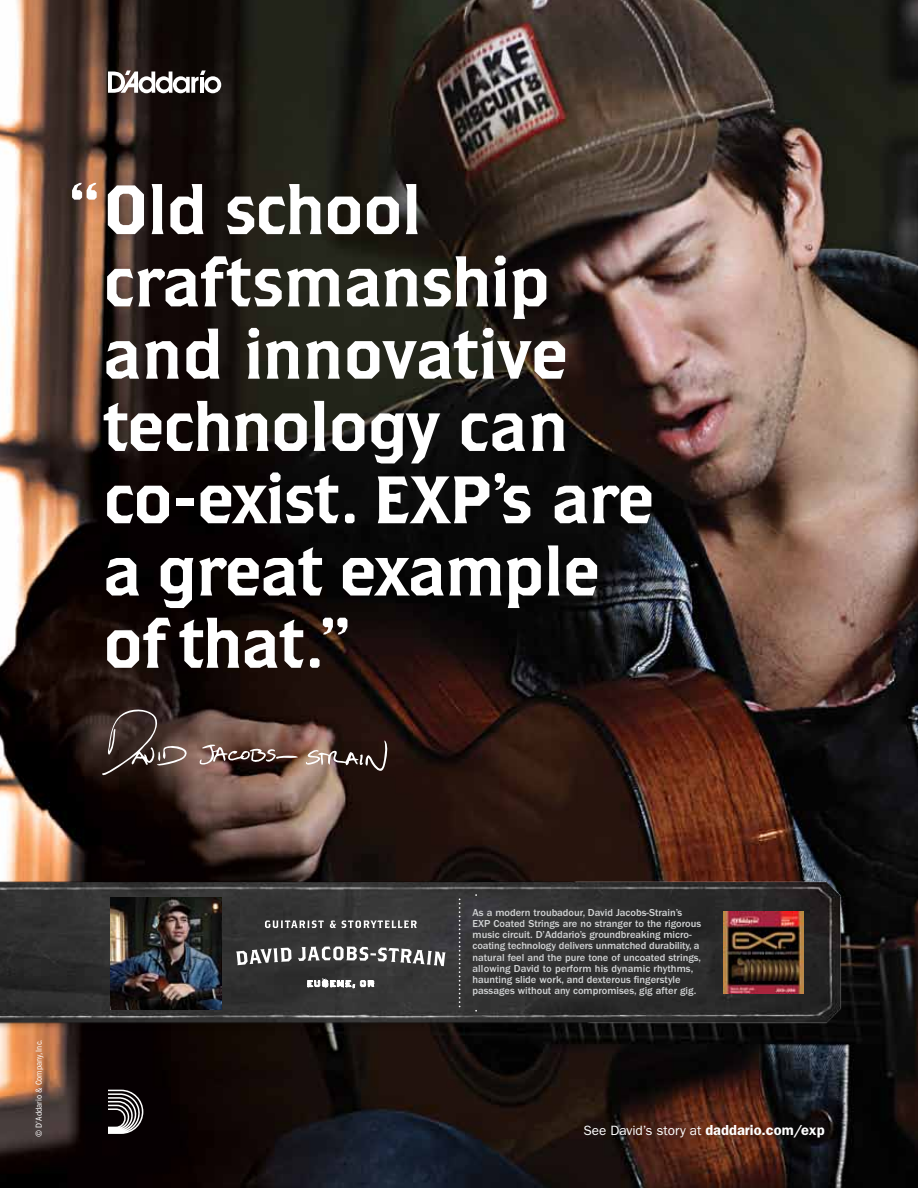
<style>
.page{position:relative;width:918px;height:1188px;background:#fff}
.page>*{position:absolute;margin:0;border:0;box-sizing:border-box;transform-origin:0 0}
.t1{font:13.5px "ITC Franklin Gothic Std";color:#fff}
.t2{font:500 10.5px/11.2px "ITC Franklin Gothic Std";color:#d1d3d4}
.t3{font:condensed 9px "ITC Franklin Gothic Std";color:#fff}
.s1{font-weight:600;font-size:14.7px}
</style>
<div class="page">
<img style="left:0;top:0;width:918px;height:1188px">
<img style="left:0;top:881px;width:848px;height:159px">
<img style="left:110px;top:898px;width:111px;height:111px">
<svg style="left:108px;top:70px;width:113px;height:23px"></svg>
<svg style="left:108px;top:1090px;width:36px;height:44px"></svg>
<svg style="left:459px;top:899px;width:1px;height:108px"></svg>
<img style="left:723px;top:911px;width:81px;height:82px">
<svg style="left:72px;top:183px;width:25px;height:17px"></svg>
<svg style="left:108px;top:185px;width:36px;height:49px"></svg>
<svg style="left:152px;top:184px;width:11px;height:50px"></svg>
<svg style="left:170px;top:184px;width:33px;height:50px"></svg>
<svg style="left:227px;top:184px;width:95px;height:50px"></svg>
<svg style="left:328px;top:197px;width:32px;height:37px"></svg>
<svg style="left:367px;top:197px;width:32px;height:37px"></svg>
<svg style="left:406px;top:184px;width:12px;height:50px"></svg>
<svg style="left:107px;top:256px;width:233px;height:50px"></svg>
<svg style="left:347px;top:256px;width:159px;height:50px"></svg>
<svg style="left:512px;top:268px;width:34px;height:51px"></svg>
<svg style="left:106px;top:341px;width:33px;height:38px"></svg>
<svg style="left:145px;top:341px;width:34px;height:38px"></svg>
<svg style="left:186px;top:329px;width:33px;height:50px"></svg>
<svg style="left:247px;top:328px;width:13px;height:51px"></svg>
<svg style="left:266px;top:341px;width:33px;height:38px"></svg>
<svg style="left:306px;top:341px;width:34px;height:38px"></svg>
<svg style="left:347px;top:328px;width:218px;height:51px"></svg>
<svg style="left:104px;top:403px;width:57px;height:48px"></svg>
<svg style="left:167px;top:401px;width:101px;height:50px"></svg>
<svg style="left:275px;top:413px;width:32px;height:38px"></svg>
<svg style="left:314px;top:401px;width:12px;height:50px"></svg>
<svg style="left:332px;top:413px;width:32px;height:38px"></svg>
<svg style="left:371px;top:413px;width:69px;height:50px"></svg>
<svg style="left:462px;top:413px;width:63px;height:38px"></svg>
<svg style="left:531px;top:413px;width:34px;height:38px"></svg>
<svg style="left:107px;top:486px;width:62px;height:37px"></svg>
<div style="left:176px;top:498px;width:18px;height:7px;background:#fff"></div>
<svg style="left:201px;top:472px;width:138px;height:51px"></svg>
<svg style="left:345px;top:514px;width:10px;height:9px"></svg>
<svg style="left:378px;top:476px;width:111px;height:47px"></svg>
<svg style="left:495px;top:473px;width:35px;height:50px"></svg>
<svg style="left:555px;top:485px;width:96px;height:38px"></svg>
<svg style="left:106px;top:558px;width:33px;height:38px"></svg>
<svg style="left:161px;top:558px;width:32px;height:50px"></svg>
<svg style="left:199px;top:548px;width:123px;height:48px"></svg>
<svg style="left:343px;top:558px;width:158px;height:38px"></svg>
<svg style="left:507px;top:558px;width:34px;height:50px"></svg>
<svg style="left:548px;top:545px;width:12px;height:51px"></svg>
<svg style="left:567px;top:558px;width:30px;height:38px"></svg>
<svg style="left:107px;top:618px;width:64px;height:50px"></svg>
<svg style="left:179px;top:618px;width:60px;height:50px"></svg>
<svg style="left:245px;top:620px;width:59px;height:48px"></svg>
<svg style="left:310px;top:658px;width:10px;height:10px"></svg>
<svg style="left:323px;top:618px;width:24px;height:16px"></svg>
<svg style="left:307px;top:980px;width:67px;height:9px"></svg>
<svg style="left:236px;top:948px;width:56px;height:17px"></svg>
<svg style="left:298px;top:947px;width:148px;height:19px"></svg>
<svg style="left:265px;top:921px;width:59px;height:7px"></svg>
<svg style="left:330px;top:921px;width:87px;height:7px"></svg>
<svg style="left:102px;top:708px;width:86px;height:68px;background:#4e3e39"></svg>
<svg style="left:305px;top:741px;width:84px;height:30px;background:#68554d"></svg>
<svg style="left:199px;top:744px;width:99px;height:23px;background:#735952"></svg>
<p class="t3" style="left:34px;top:1137px;width:99px;rotate:-90deg">© D’Addario &amp; Company, Inc.</p>
<p class="t2" style="left:473px;top:907px;width:230px">As a modern troubadour, David Jacobs-Strain’s EXP Coated Strings are no stranger to the rigorous music circuit. D’Addario’s groundbreaking micro&shy;coating technology delivers unmatched durability, a natural feel and the pure tone of uncoated strings, allowing David to perform his dynamic rhythms, haunting slide work, and dexterous fingerstyle passages without any compromises, gig after gig.</p>
<p class="t1" style="left:584px;top:1122px;width:243px">See David’s story at <span class="s1">daddario.com/exp</span></p>
</div>
